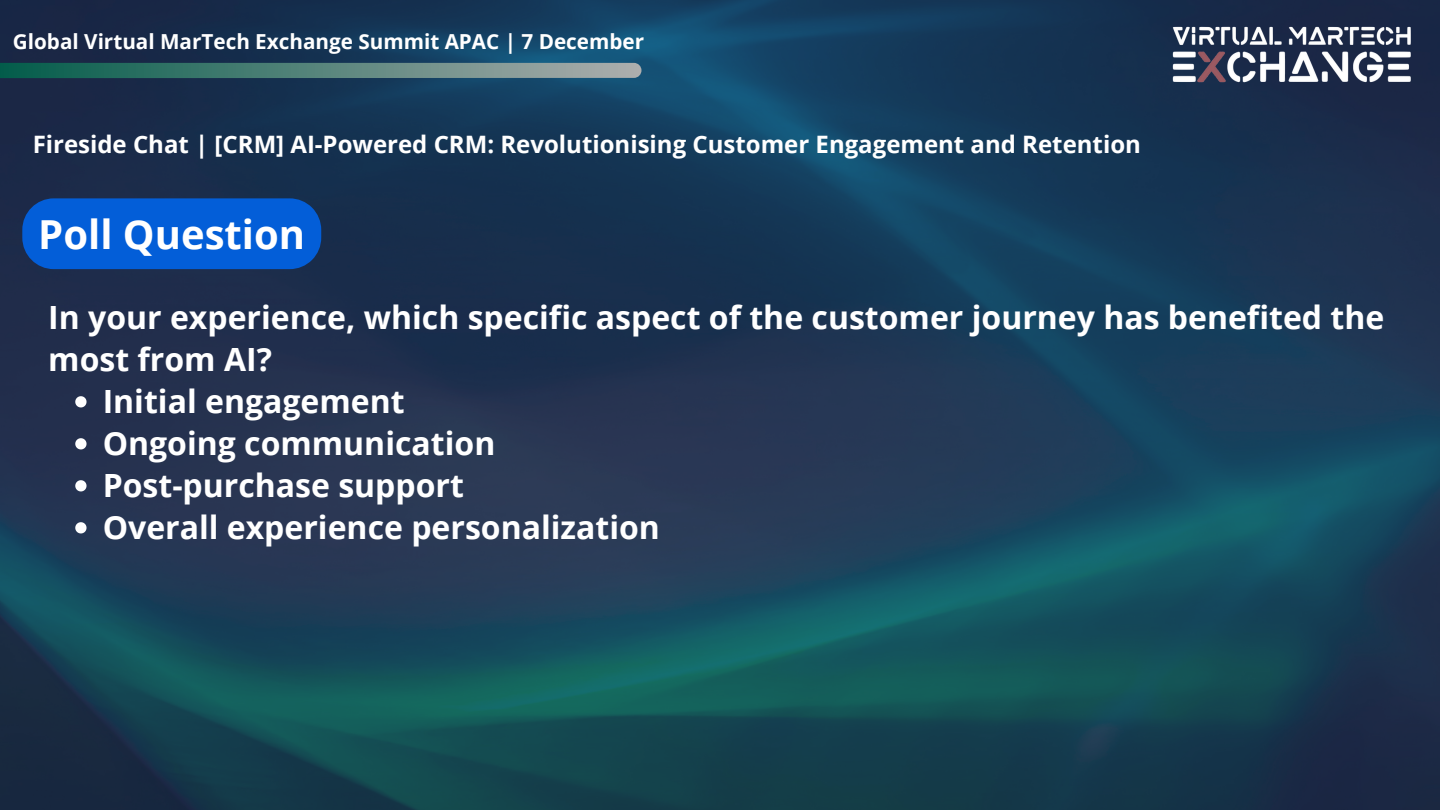
<style>
.page{position:relative;width:1440px;height:810px;background:#fff}
.page>*{position:absolute;margin:0;border:0;box-sizing:border-box;transform-origin:0 0}
.t1{font:700 40px "Open Sans";color:#fff}
.t2{font:700 32px/42px "Open Sans";color:#fff}
.t3{font:700 24px "Open Sans";color:#fff}
.t4{font:700 20.7px "Open Sans";color:#fff}
</style>
<div class="page">
<img style="left:0;top:0;width:1440px;height:810px">
<img style="left:1168px;top:19px;width:247px;height:71px">
<svg style="left:0;top:63px;width:642px;height:15px;background:#57847c"></svg>
<div style="left:22px;top:198px;width:299px;height:71px;background:#035ed8"></div>
<svg style="left:75px;top:396px;width:12px;height:11px"></svg>
<svg style="left:75px;top:438px;width:12px;height:11px"></svg>
<svg style="left:75px;top:480px;width:12px;height:11px"></svg>
<svg style="left:75px;top:522px;width:12px;height:11px"></svg>
<p class="t4" style="left:13px;top:27px;width:633px">Global Virtual MarTech Exchange Summit APAC | 7 December</p>
<p class="t3" style="left:33px;top:127px;width:1110px">Fireside Chat | [CRM] AI-Powered CRM: Revolutionising Customer Engagement and Retention</p>
<p class="t1" style="left:38px;top:206px;width:268px">Poll Question</p>
<p class="t2" style="left:48px;top:296px;width:1337px">In your experience, which specific aspect of the customer journey has benefited the most from AI?</p>
<p class="t2" style="left:103px;top:380px;width:303px">Initial engagement</p>
<p class="t2" style="left:103px;top:422px;width:394px">Ongoing communication</p>
<p class="t2" style="left:103px;top:464px;width:363px">Post-purchase support</p>
<p class="t2" style="left:103px;top:506px;width:559px">Overall experience personalization</p>
</div>
